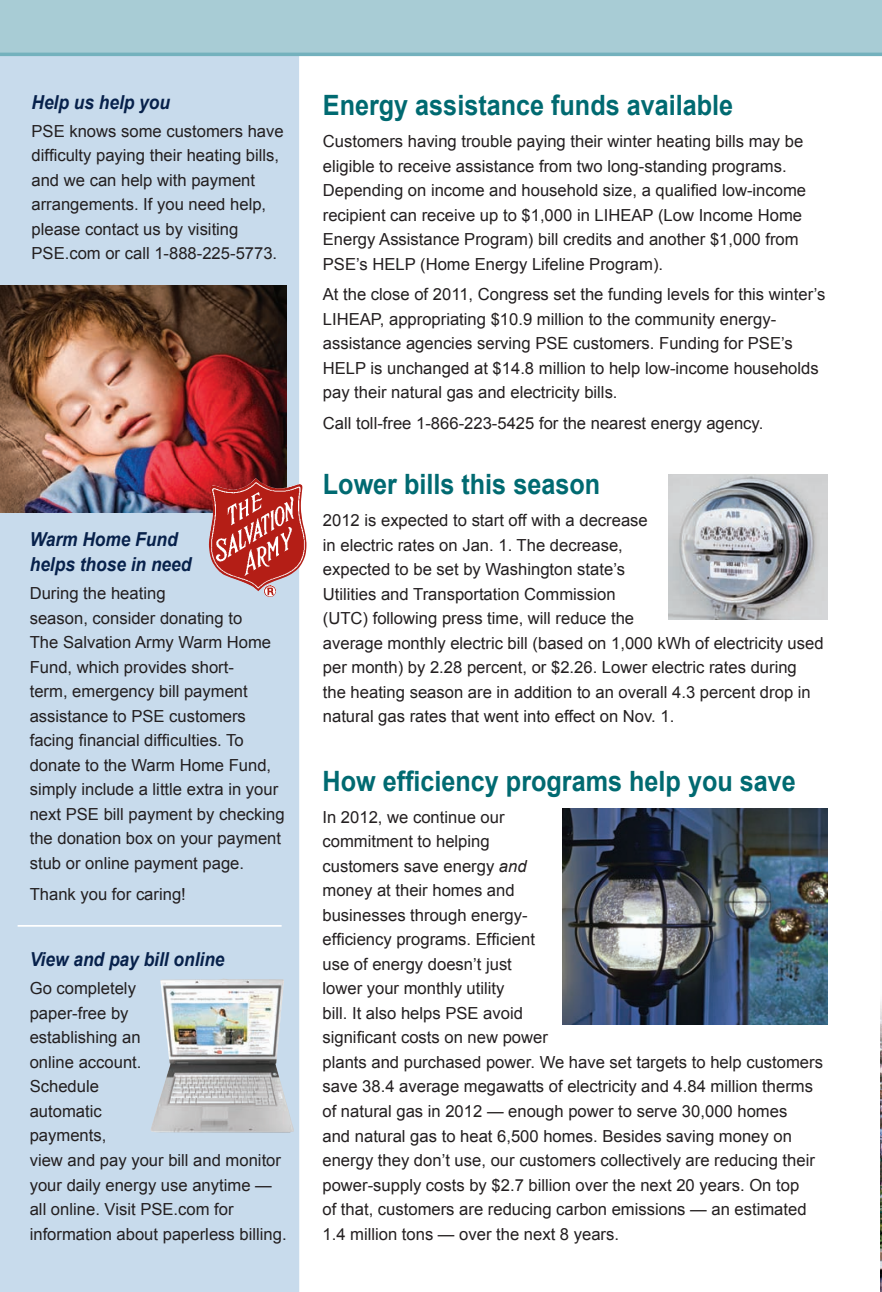
<style>
.page{position:relative;width:882px;height:1292px;background:#fff}
.page>*{position:absolute;margin:0;border:0;box-sizing:border-box;transform-origin:0 0}
.t1{font:700 28px "Arial";color:#006a71;scale:.9 1}
.t2{font:italic 700 19.25px/24.5px "Arial";color:#07214b;scale:.9 1}
.t3{font:16.62px/24.5px "Arial";color:#231f20}
.s1{font-style:italic}
</style>
<div class="page">
<img style="left:881px;top:1058px;width:1px;height:234px">
<img style="left:796px;top:808px;width:86px;height:250px">
<div style="left:0;top:55px;width:299px;height:1237px;background:#c8dbec"></div>
<div style="left:0;top:0;width:882px;height:56px;background:#a8ccd5"></div>
<hr style="left:0;top:53px;width:882px;height:3px;background:#74b1bd">
<hr style="left:18px;top:925px;width:264px;height:1px;background:#fff">
<img style="left:0;top:285px;width:287px;height:228px">
<img style="left:209px;top:478px;width:98px;height:119px">
<img style="left:150px;top:978px;width:144px;height:154px">
<img style="left:562px;top:809px;width:265px;height:216px">
<img style="left:668px;top:474px;width:159px;height:146px">
<p class="t2" style="left:32px;top:90px;width:156px">Help us help you</p>
<p class="t3" style="left:32px;top:119px;width:254px">PSE knows some customers have difficulty paying their heating bills, and we can help with payment arrangements. If you need help, please contact us by visiting<br>PSE.com or call 1-888-225-5773.</p>
<p class="t2" style="left:30px;top:527px;width:181px">Warm Home Fund helps those in need</p>
<p class="t3" style="left:30px;top:581px;width:257px">During the heating<br>season, consider donating to<br>The Salvation Army Warm Home<br>Fund, which provides short-<br>term, emergency bill payment assistance to PSE customers facing financial difficulties. To donate to the Warm Home Fund, simply include a little extra in your next PSE bill payment by checking the donation box on your payment stub or online payment page.</p>
<p class="t3" style="left:30px;top:881px;width:158px">Thank you for caring!</p>
<p class="t2" style="left:30px;top:947px;width:218px">View and pay bill online</p>
<p class="t3" style="left:30px;top:976px;width:258px">Go completely<br>paper-free by<br>establishing an<br>online account.<br>Schedule<br>automatic<br>payments,<br>view and pay your bill and monitor your daily energy use anytime — all online. Visit PSE.com for information about paperless billing.</p>
<h1 class="t1" style="left:323px;top:89px;width:457px">Energy assistance funds available</h1>
<p class="t3" style="left:323px;top:129px;width:485px">Customers having trouble paying their winter heating bills may be eligible to receive assistance from two long-standing programs.<br>Depending on income and household size, a qualified low-income recipient can receive up to $1,000 in LIHEAP (Low Income Home Energy Assistance Program) bill credits and another $1,000 from PSE’s HELP (Home Energy Lifeline Program).</p>
<p class="t3" style="left:323px;top:282px;width:504px">At the close of 2011, Congress set the funding levels for this winter’s LIHEAP, appropriating $10.9 million to the community energy&shy;assistance agencies serving PSE customers. Funding for PSE’s HELP is unchanged at $14.8 million to help low-income households pay their natural gas and electricity bills.</p>
<p class="t3" style="left:323px;top:411px;width:442px">Call toll-free 1-866-223-5425 for the nearest energy agency.</p>
<h1 class="t1" style="left:323px;top:468px;width:310px">Lower bills this season</h1>
<p class="t3" style="left:323px;top:508px;width:502px">2012 is expected to start off with a decrease<br>in electric rates on Jan. 1. The decrease,<br>expected to be set by Washington state’s<br>Utilities and Transportation Commission<br>(UTC) following press time, will reduce the<br>average monthly electric bill (based on 1,000 kWh of electricity used per month) by 2.28 percent, or $2.26. Lower electric rates during the heating season are in addition to an overall 4.3 percent drop in natural gas rates that went into effect on Nov. 1.</p>
<h1 class="t1" style="left:322px;top:765px;width:527px">How efficiency programs help you save</h1>
<p class="t3" style="left:322px;top:804px;width:502px">In 2012, we continue our<br>commitment to helping<br>customers save energy <span class="s1">and<br></span>money at their homes and<br>businesses through energy-<br>efficiency programs. Efficient<br>use of energy doesn’t just<br>lower your monthly utility<br>bill. It also helps PSE avoid<br>significant costs on new power<br>plants and purchased power. We have set targets to help customers save 38.4 average megawatts of electricity and 4.84 million therms of natural gas in 2012 — enough power to serve 30,000 homes<br>and natural gas to heat 6,500 homes. Besides saving money on energy they don’t use, our customers collectively are reducing their power-supply costs by $2.7 billion over the next 20 years. On top<br>of that, customers are reducing carbon emissions — an estimated 1.4 million tons — over the next 8 years.</p>
</div>
